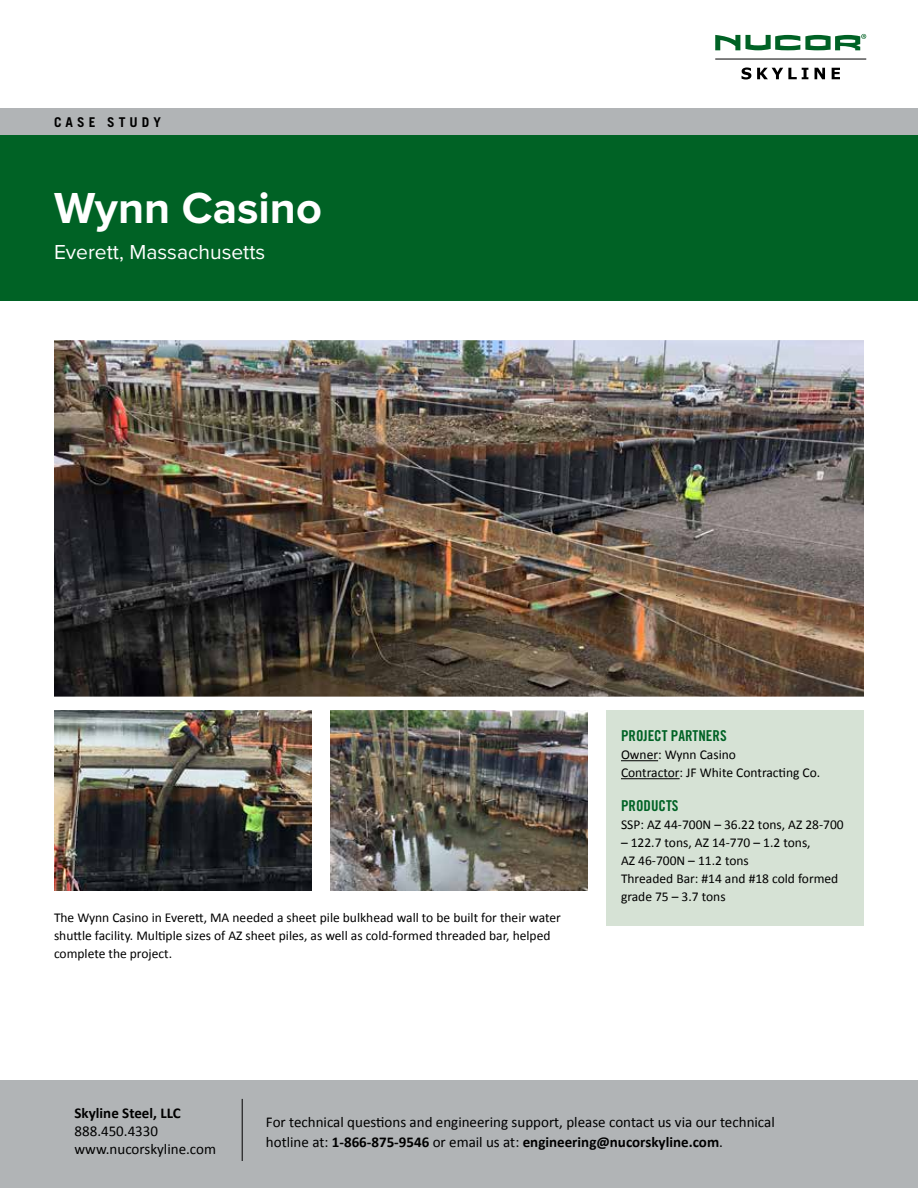
<style>
.page{position:relative;width:918px;height:1188px;background:#fff}
.page>*{position:absolute;margin:0;border:0;box-sizing:border-box;transform-origin:0 0}
.t1{font:700 45px "Proxima Nova";color:#fff}
.t2{font:21px "Proxima Nova";color:#fff}
.t3{font:15px/18px "Calibri";color:#000}
.t4{font:15px "Trade Gothic LT Std Bd Cn 20";color:#006225}
.t5{font:700 15px "Calibri";color:#000}
.t6{font:13.5px/18px "Calibri";color:#000}
.t7{font:700 13.5px "Trade Gothic LT Std";letter-spacing:.3em;color:#000}
.s1{font-weight:700}
</style>
<div class="page">
<div style="left:0;top:112px;width:918px;height:189px;background:#006225"></div>
<svg style="left:742px;top:68px;width:9px;height:11px"></svg>
<svg style="left:757px;top:68px;width:51px;height:11px"></svg>
<svg style="left:815px;top:68px;width:10px;height:11px"></svg>
<svg style="left:832px;top:68px;width:8px;height:11px"></svg>
<svg style="left:715px;top:34px;width:151px;height:16px"></svg>
<hr style="left:715px;top:59px;width:151px;height:1px;background:#000">
<div style="left:0;top:108px;width:918px;height:27px;background:#b1b4b6"></div>
<div style="left:0;top:1080px;width:918px;height:108px;background:#b1b4b6"></div>
<hr style="left:242px;top:1099px;width:1px;height:62px;background:#000">
<img style="left:54px;top:340px;width:810px;height:357px">
<div style="left:606px;top:710px;width:258px;height:216px;background:#d6e2d5"></div>
<hr style="left:621px;top:760px;width:37px;height:1px;background:#000">
<hr style="left:621px;top:778px;width:59px;height:1px;background:#000">
<img style="left:54px;top:710px;width:258px;height:181px">
<img style="left:330px;top:710px;width:258px;height:181px">
<p class="t7" style="left:54px;top:113px;width:108px">CASE STUDY</p>
<h1 class="t1" style="left:54px;top:188px;width:269px">Wynn Casino</h1>
<h2 class="t2" style="left:54px;top:243px;width:213px">Everett, Massachusetts</h2>
<p class="t6" style="left:54px;top:908px;width:508px">The Wynn Casino in Everett, MA needed a sheet pile bulkhead wall to be built for their water shuttle facility. Multiple sizes of AZ sheet piles, as well as cold-formed threaded bar, helped complete the project.</p>
<p class="t4" style="left:621px;top:727px;width:107px">PROJECT PARTNERS</p>
<p class="t6" style="left:621px;top:746px;width:201px">Owner: Wynn Casino<br>Contractor: JF White Contracting Co.</p>
<p class="t4" style="left:621px;top:797px;width:59px">PRODUCTS</p>
<p class="t6" style="left:621px;top:816px;width:224px">SSP: AZ 44-700N – 36.22 tons, AZ 28‑700</p>
<p class="t6" style="left:621px;top:834px;width:219px">– 122.7 tons, AZ 14-770 – 1.2 tons,<br>AZ 46‑700N – 11.2 tons<br>Threaded Bar: #14 and #18 cold formed grade 75 – 3.7 tons</p>
<p class="t5" style="left:75px;top:1103px;width:108px">Skyline Steel, LLC</p>
<p class="t3" style="left:75px;top:1122px;width:143px">888.450.4330 www.nucorskyline.com</p>
<p class="t3" style="left:266px;top:1113px;width:510px;line-height:19.5px">For technical questions and engineering support, please contact us via our technical hotline at: <span class="s1">1-866-875-9546</span> or email us at: <span class="s1">engineering@nucorskyline.com</span>.</p>
</div>
